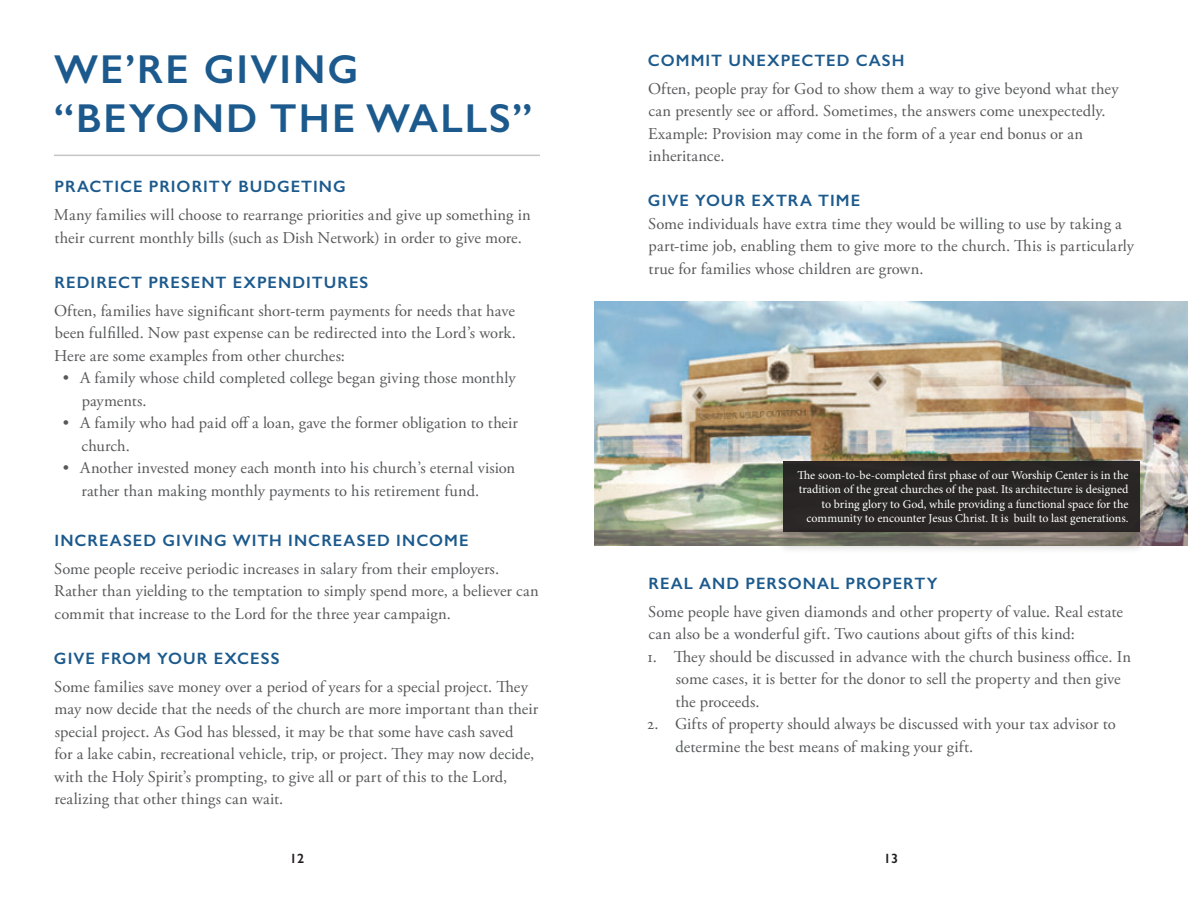
<style>
.page{position:relative;width:1188px;height:918px;background:#fff}
.page>*{position:absolute;margin:0;border:0;box-sizing:border-box;transform-origin:0 0}
.t1{font:600 40.5px/48.6px "Gill Sans";letter-spacing:.05em;color:#1c5a8d}
.Body{font:16.5px/22.5px "Adobe Garamond Pro";color:#57585a}
.SubHeader{font:600 16.5px "Gill Sans";letter-spacing:.06em;color:#1c5a8d}
.Body-2{font:600 16.5px "Gill Sans";letter-spacing:.065em;color:#1c5a8d}
.t2{font:600 13.5px "Gill Sans";color:#231f20}
.t3{font:12px/14.4px "Minion Pro";letter-spacing:-.005em;color:#fff;text-align:right}
</style>
<div class="page">
<hr style="left:54px;top:155px;width:486px;height:1px;background:#c5c6c8">
<img style="left:594px;top:301px;width:594px;height:244px">
<div style="left:775px;top:468px;width:373px;height:87px;background:#231f20;opacity:.2"></div>
<div style="left:783px;top:462px;width:356px;height:70px;background:#292625"></div>
<p class="t1" style="left:54px;top:45px;width:480px">WE’RE GIVING “BEYOND THE WALLS”</p>
<p class="SubHeader" style="left:648px;top:50px;width:258px">COMMIT UNEXPECTED CASH</p>
<p class="Body" style="left:648px;top:78px;width:472px">Often, people pray for God to show them a way to give beyond what they can presently see or afford. Sometimes, the answers come unexpectedly.<br>Example: Provision may come in the form of a year end bonus or an inheritance.</p>
<p class="Body-2" style="left:648px;top:191px;width:214px">GIVE YOUR EXTRA TIME</p>
<p class="Body" style="left:648px;top:213px;width:487px">Some individuals have extra time they would be willing to use by taking a part-time job, enabling them to give more to the church. This is particularly true for families whose children are grown.</p>
<p class="SubHeader" style="left:55px;top:177px;width:293px">PRACTICE PRIORITY BUDGETING</p>
<p class="Body" style="left:54px;top:204px;width:478px">Many families will choose to rearrange priorities and give up something in their current monthly bills (such as Dish Network) in order to give more.</p>
<p class="SubHeader" style="left:55px;top:272px;width:315px">REDIRECT PRESENT EXPENDITURES</p>
<p class="Body" style="left:54px;top:300px;width:463px;text-align:justify">Often, families have significant short-term payments for needs that have been fulfilled. Now past expense can be redirected into the Lord’s work.<br>Here are some examples from other churches:</p>
<p class="Body" style="left:82px;top:367px;width:436px;text-indent:-19px">• A family whose child completed college began giving those monthly payments.</p>
<p class="Body" style="left:82px;top:412px;width:438px;text-indent:-19px">• A family who had paid off a loan, gave the former obligation to their church.</p>
<p class="Body" style="left:81px;top:457px;width:435px;text-indent:-19px">• Another invested money each month into his church’s eternal vision rather than making monthly payments to his retirement fund.</p>
<p class="SubHeader" style="left:54px;top:530px;width:415px">INCREASED GIVING WITH INCREASED INCOME</p>
<p class="Body" style="left:54px;top:558px;width:486px">Some people receive periodic increases in salary from their employers.<br>Rather than yielding to the temptation to simply spend more, a believer can commit that increase to the Lord for the three year campaign.</p>
<p class="SubHeader" style="left:54px;top:648px;width:227px">GIVE FROM YOUR EXCESS</p>
<p class="Body" style="left:54px;top:676px;width:486px">Some families save money over a period of years for a special project. They may now decide that the needs of the church are more important than their special project. As God has blessed, it may be that some have cash saved<br>for a lake cabin, recreational vehicle, trip, or project. They may now decide, with the Holy Spirit’s prompting, to give all or part of this to the Lord, realizing that other things can wait.</p>
<p class="t3" style="left:797px;top:468px;width:333px">The soon-to-be-completed first phase of our Worship Center is in the tradition of the great churches of the past. Its architecture is designed to bring glory to God, while providing a functional space for the community to encounter Jesus Christ. It is built to last generations.</p>
<p class="SubHeader" style="left:649px;top:573px;width:291px">REAL AND PERSONAL PROPERTY</p>
<p class="Body" style="left:648px;top:601px;width:476px">Some people have given diamonds and other property of value. Real estate can also be a wonderful gift. Two cautions about gifts of this kind:</p>
<p class="Body" style="left:675px;top:646px;width:457px;text-indent:-28px">1. They should be discussed in advance with the church business office. In some cases, it is better for the donor to sell the property and then give the proceeds.</p>
<p class="Body" style="left:676px;top:713px;width:442px;text-indent:-28px">2. Gifts of property should always be discussed with your tax advisor to determine the best means of making your gift.</p>
<p class="t2" style="left:290px;top:850px;width:16px">12</p>
<p class="t2" style="left:884px;top:850px;width:16px">13</p>
</div>
